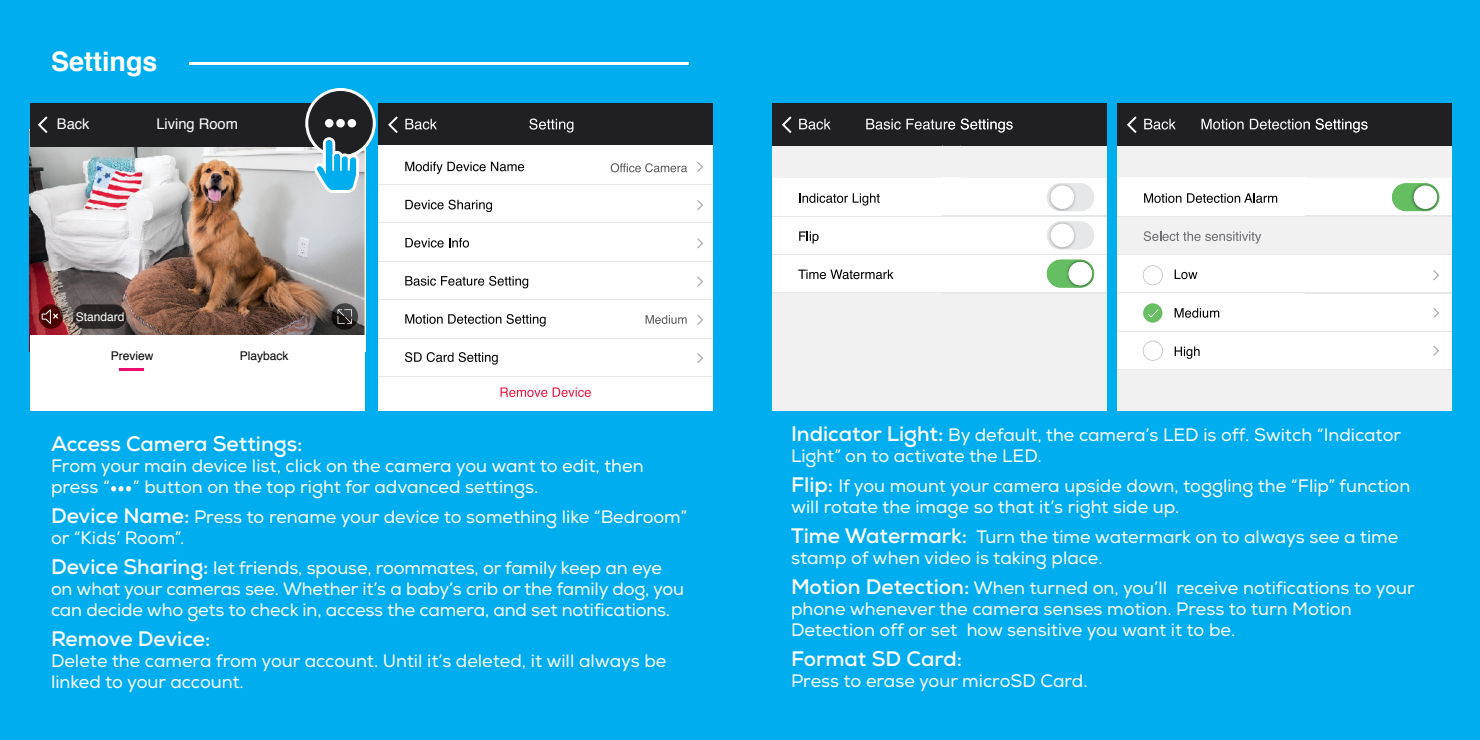
<style>
.page{position:relative;width:1480px;height:740px;background:#fff}
.page>*{position:absolute;margin:0;border:0;box-sizing:border-box;transform-origin:0 0}
.t1{font:700 27px "Helvetica";color:#fff}
.t2{font:700 21px "Nexa";color:#fff}
.t3{font:18px/21px "Nexa";color:#fff}
.t4{font:14.7px "Helvetica";color:#fff}
.t5{font:12px "Helvetica";color:#000}
.t6{font:12px "Helvetica";color:#fff}
.s1{font-weight:700;font-size:21px}
</style>
<div class="page">
<div style="left:0;top:0;width:740px;height:740px;background:#00aeef"></div>
<img style="left:30px;top:147px;width:335px;height:204px">
<div style="left:740px;top:0;width:740px;height:740px;background:#00aeef"></div>
<hr style="left:189px;top:62px;width:500px;height:3px;background:#fff">
<svg style="left:111px;top:486px;width:20px;height:5px"></svg>
<div style="left:30px;top:104px;width:334px;height:43px;background:#201f22"></div>
<div style="left:30px;top:335px;width:334px;height:76px;background:#fff"></div>
<svg style="left:38px;top:116px;width:10px;height:17px"></svg>
<svg style="left:305px;top:88px;width:71px;height:105px"></svg>
<img style="left:331px;top:303px;width:27px;height:27px;border-radius:13px">
<img style="left:73px;top:304px;width:53px;height:25px;border-radius:12px">
<img style="left:39px;top:304px;width:24px;height:25px;border-radius:12px">
<svg style="left:338px;top:309px;width:14px;height:15px"></svg>
<svg style="left:42px;top:309px;width:16px;height:15px"></svg>
<hr style="left:119px;top:368px;width:24px;height:2px;background:#ed0c6e">
<div style="left:378px;top:104px;width:335px;height:42px;background:#201f22"></div>
<div style="left:378px;top:146px;width:335px;height:265px;background:#fff"></div>
<svg style="left:500px;top:387px;width:47px;height:10px"></svg>
<svg style="left:553px;top:387px;width:38px;height:10px"></svg>
<svg style="left:529px;top:118px;width:44px;height:15px"></svg>
<svg style="left:405px;top:119px;width:32px;height:11px"></svg>
<svg style="left:388px;top:116px;width:10px;height:17px"></svg>
<svg style="left:405px;top:200px;width:87px;height:12px"></svg>
<svg style="left:405px;top:162px;width:119px;height:12px"></svg>
<svg style="left:611px;top:163px;width:76px;height:9px"></svg>
<svg style="left:405px;top:238px;width:64px;height:10px"></svg>
<svg style="left:405px;top:276px;width:123px;height:12px"></svg>
<svg style="left:405px;top:314px;width:141px;height:12px"></svg>
<svg style="left:645px;top:315px;width:41px;height:9px"></svg>
<svg style="left:405px;top:352px;width:48px;height:10px"></svg>
<svg style="left:459px;top:352px;width:39px;height:13px"></svg>
<svg style="left:697px;top:162px;width:6px;height:10px"></svg>
<svg style="left:697px;top:200px;width:6px;height:10px"></svg>
<svg style="left:697px;top:238px;width:6px;height:11px"></svg>
<svg style="left:697px;top:276px;width:6px;height:11px"></svg>
<svg style="left:697px;top:353px;width:6px;height:10px"></svg>
<svg style="left:697px;top:315px;width:6px;height:10px"></svg>
<hr style="left:378px;top:222px;width:335px;height:1px;background:#e6e7e8">
<hr style="left:378px;top:184px;width:335px;height:1px;background:#e6e7e8">
<hr style="left:378px;top:299px;width:335px;height:1px;background:#e6e7e8">
<hr style="left:378px;top:261px;width:335px;height:1px;background:#e6e7e8">
<hr style="left:378px;top:376px;width:335px;height:1px;background:#e6e7e8">
<hr style="left:378px;top:338px;width:335px;height:1px;background:#e6e7e8">
<div style="left:772px;top:146px;width:334px;height:265px;background:#f1f1f2"></div>
<div style="left:772px;top:178px;width:334px;height:115px;background:#fff"></div>
<div style="left:772px;top:104px;width:334px;height:42px;background:#201f22"></div>
<svg style="left:799px;top:119px;width:32px;height:11px"></svg>
<svg style="left:782px;top:116px;width:9px;height:17px"></svg>
<svg style="left:799px;top:231px;width:19px;height:12px"></svg>
<svg style="left:799px;top:193px;width:81px;height:13px"></svg>
<svg style="left:798px;top:270px;width:95px;height:9px"></svg>
<hr style="left:772px;top:254px;width:334px;height:1px;background:#e6e7e8">
<hr style="left:772px;top:216px;width:334px;height:1px;background:#e6e7e8">
<hr style="left:772px;top:292px;width:334px;height:1px;background:#e6e7e8">
<img style="left:960px;top:184px;width:146px;height:110px">
<img style="left:942px;top:145px;width:18px;height:149px">
<svg style="left:942px;top:254px;width:18px;height:1px"></svg>
<svg style="left:942px;top:216px;width:18px;height:1px"></svg>
<svg style="left:942px;top:292px;width:18px;height:1px"></svg>
<svg style="left:866px;top:118px;width:146px;height:15px"></svg>
<img style="left:960px;top:254px;width:146px;height:1px">
<img style="left:960px;top:216px;width:146px;height:1px">
<img style="left:960px;top:292px;width:146px;height:1px">
<div style="left:1117px;top:146px;width:334px;height:265px;background:#f1f1f2"></div>
<div style="left:1117px;top:178px;width:334px;height:38px;background:#fff"></div>
<div style="left:1117px;top:255px;width:334px;height:115px;background:#fff"></div>
<div style="left:1117px;top:104px;width:334px;height:42px;background:#201f22"></div>
<svg style="left:1201px;top:119px;width:42px;height:11px"></svg>
<svg style="left:1144px;top:119px;width:32px;height:11px"></svg>
<svg style="left:1127px;top:116px;width:9px;height:17px"></svg>
<svg style="left:1144px;top:231px;width:117px;height:13px"></svg>
<svg style="left:1144px;top:193px;width:37px;height:10px"></svg>
<svg style="left:1187px;top:193px;width:90px;height:10px"></svg>
<svg style="left:1174px;top:270px;width:23px;height:9px"></svg>
<hr style="left:1117px;top:254px;width:334px;height:1px;background:#e6e7e8">
<hr style="left:1117px;top:216px;width:334px;height:1px;background:#e6e7e8">
<hr style="left:1117px;top:292px;width:334px;height:1px;background:#e6e7e8">
<svg style="left:1174px;top:308px;width:45px;height:10px"></svg>
<hr style="left:1117px;top:331px;width:334px;height:1px;background:#e6e7e8">
<svg style="left:1174px;top:346px;width:25px;height:13px"></svg>
<hr style="left:1117px;top:369px;width:334px;height:1px;background:#e6e7e8">
<img style="left:1305px;top:123px;width:146px;height:171px">
<img style="left:1305px;top:178px;width:146px;height:39px">
<svg style="left:1250px;top:118px;width:117px;height:15px"></svg>
<img style="left:1305px;top:254px;width:146px;height:1px">
<img style="left:1305px;top:292px;width:146px;height:1px">
<img style="left:1392px;top:183px;width:47px;height:28px;border-radius:14px">
<div style="left:1413px;top:185px;width:24px;height:24px;background:#fff;border-radius:50%"></div>
<svg style="left:1143px;top:265px;width:20px;height:20px"></svg>
<svg style="left:1143px;top:341px;width:20px;height:20px"></svg>
<div style="left:1143px;top:303px;width:19px;height:20px;background:#68be62;border-radius:50%"></div>
<svg style="left:1147px;top:309px;width:11px;height:8px"></svg>
<svg style="left:1433px;top:270px;width:6px;height:10px"></svg>
<svg style="left:1433px;top:308px;width:6px;height:10px"></svg>
<svg style="left:1433px;top:345px;width:6px;height:11px"></svg>
<img style="left:1047px;top:260px;width:47px;height:28px">
<img style="left:1068px;top:262px;width:24px;height:23px;border-radius:12px">
<img style="left:1047px;top:221px;width:47px;height:28px;border-radius:14px">
<div style="left:1050px;top:224px;width:24px;height:23px;background:#fff;border-radius:50%"></div>
<img style="left:1047px;top:183px;width:47px;height:28px;border-radius:14px">
<div style="left:1050px;top:185px;width:24px;height:24px;background:#fff;border-radius:50%"></div>
<h1 class="t1" style="left:51px;top:40px;width:108px">Settings</h1>
<p class="t4" style="left:57px;top:113px;width:34px">Back</p>
<p class="t4" style="left:156px;top:113px;width:83px">Living Room</p>
<p class="t6" style="left:76px;top:308px;width:50px">Standard</p>
<p class="t5" style="left:111px;top:347px;width:44px">Preview</p>
<p class="t5" style="left:240px;top:347px;width:50px">Playback</p>
<p class="t2" style="left:51px;top:430px;width:253px">Access Camera Settings:</p>
<p class="t3" style="left:51px;top:455px;width:594px">From your main device list, click on the camera you want to edit, then press “</p>
<p class="t3" style="left:51px;top:472px;width:638px;line-height:30px;text-indent:82px">“ button on the top right for advanced settings.<br><span class="s1">Device Name:</span> Press to rename your device to something like “Bedroom”</p>
<p class="t3" style="left:51px;top:523px;width:612px;line-height:30px">or “Kids’ Room”.<br><span class="s1">Device Sharing:</span> let friends, spouse, roommates, or family keep an eye</p>
<p class="t3" style="left:51px;top:578px;width:634px">on what your cameras see. Whether it’s a baby’s crib or the family dog, you can decide who gets to check in, access the camera, and set notifications.</p>
<p class="t2" style="left:51px;top:625px;width:161px">Remove Device:</p>
<p class="t3" style="left:51px;top:650px;width:617px">Delete the camera from your account. Until it’s deleted, it will always be linked to your account.</p>
<p class="t3" style="left:791px;top:424px;width:612px"><span class="s1">Indicator Light:</span> By default, the camera’s LED is off. Switch “Indicator<br>Light” on to activate the LED.</p>
<p class="t3" style="left:791px;top:475px;width:621px"><span class="s1">Flip:</span> If you mount your camera upside down, toggling the “Flip” function will rotate the image so that it’s right side up.</p>
<p class="t3" style="left:791px;top:526px;width:609px"><span class="s1">Time Watermark:</span> Turn the time watermark on to always see a time stamp of when video is taking place.</p>
<p class="t3" style="left:791px;top:577px;width:625px"><span class="s1">Motion Detection:</span> When turned on, you’ll receive notifications to your phone whenever the camera senses motion. Press to turn Motion<br>Detection off or set how sensitive you want it to be.</p>
<p class="t2" style="left:791px;top:645px;width:173px">Format SD Card:</p>
<p class="t3" style="left:791px;top:670px;width:298px">Press to erase your microSD Card.</p>
</div>
